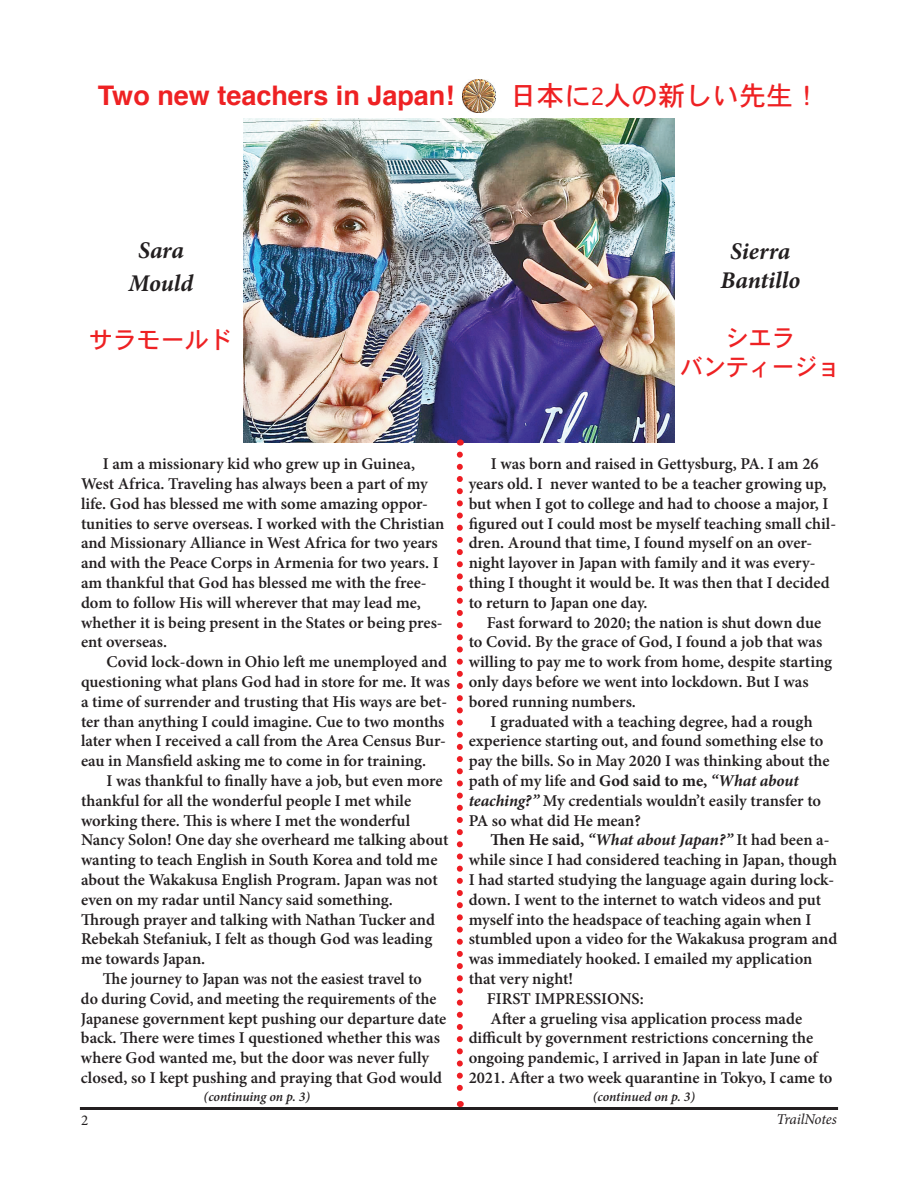
<style>
.page{position:relative;width:918px;height:1188px;background:#fff}
.page>*{position:absolute;margin:0;border:0;box-sizing:border-box;transform-origin:0 0}
.t1{font:700 27px "Helvetica";color:#ee2123}
.t2{font:27px "Osaka Mono";color:#ee2123}
.t3{font:italic 700 24px/32.4px "Minion Pro";color:#231f20;text-align:center}
.t4{font:24px/28.8px "Osaka Mono";color:#ee2123;text-align:center}
.t5{font:600 16.5px "Minion Pro";color:#231f20}
.t6{font:italic 700 16.5px "Minion Pro";letter-spacing:-.01em;color:#231f20}
.t7{font:italic 15px "Minion Pro";letter-spacing:-.01em;color:#231f20}
.t8{font:15px "Minion Pro";color:#231f20}
.t9{font:italic 600 13.5px "Minion Pro";letter-spacing:-.005em;color:#231f20}
.s1{font-weight:700}
.s2{font-weight:700;font-style:italic}
.s3{font-style:normal}
.s4{font-weight:600;font-style:normal}
</style>
<div class="page">
<img style="left:243px;top:119px;width:432px;height:324px">
<hr style="left:80px;top:1107px;width:758px;height:3px;background:#231f20">
<svg style="left:457px;top:455px;width:6px;height:652px"></svg>
<img style="left:462px;top:80px;width:33px;height:32px">
<svg style="left:472px;top:83px;width:22px;height:22px"></svg>
<p class="t1" style="left:98px;top:74px;width:358px">Two new teachers in Japan!</p>
<p class="t2" style="left:510px;top:82px;width:312px">日本に2人の新しい先生！</p>
<p class="t3" style="left:128px;top:234px;width:66px">Sara<br>Mould</p>
<p class="t4" style="left:89px;top:326px;width:145px">サラモールド</p>
<p class="t3" style="left:720px;top:237px;width:81px;line-height:28.8px">Sierra<br>Bantillo</p>
<p class="t4" style="left:681px;top:323px;width:161px">シエラ<br>バンティージョ</p>
<p class="t5" style="left:103px;top:453px;width:314px">I am a missionary kid who grew up in Guinea,</p>
<p class="t5" style="left:81px;top:472px;width:348px">West Africa. Traveling has always been a part of my</p>
<p class="t5" style="left:81px;top:492px;width:348px">life. God has blessed me with some amazing oppor-</p>
<p class="t5" style="left:81px;top:512px;width:365px">tunities to serve overseas. I worked with the Christian</p>
<p class="t5" style="left:81px;top:532px;width:358px">and Missionary Alliance in West Africa for two years</p>
<p class="t5" style="left:81px;top:552px;width:359px">and with the Peace Corps in Armenia for two years. I</p>
<p class="t5" style="left:81px;top:571px;width:347px">am thankful that God has blessed me with the free-</p>
<p class="t5" style="left:81px;top:591px;width:341px">dom to follow His will wherever that may lead me,</p>
<p class="t5" style="left:81px;top:611px;width:363px">whether it is being present in the States or being pres-</p>
<p class="t5" style="left:81px;top:631px;width:88px">ent overseas.</p>
<p class="t5" style="left:107px;top:651px;width:342px">Covid lock-down in Ohio left me unemployed and</p>
<p class="t5" style="left:81px;top:670px;width:370px">questioning what plans God had in store for me. It was</p>
<p class="t5" style="left:81px;top:690px;width:368px">a time of surrender and trusting that His ways are bet-</p>
<p class="t5" style="left:81px;top:710px;width:365px">ter than anything I could imagine. Cue to two months</p>
<p class="t5" style="left:81px;top:730px;width:366px">later when I received a call from the Area Census Bur-</p>
<p class="t5" style="left:81px;top:750px;width:347px">eau in Mansfield asking me to come in for training.</p>
<p class="t5" style="left:107px;top:769px;width:338px">I was thankful to finally have a job, but even more</p>
<p class="t5" style="left:81px;top:789px;width:332px">thankful for all the wonderful people I met while</p>
<p class="t5" style="left:81px;top:809px;width:331px">working there. This is where I met the wonderful</p>
<p class="t5" style="left:81px;top:829px;width:369px">Nancy Solon! One day she overheard me talking about</p>
<p class="t5" style="left:81px;top:849px;width:358px">wanting to teach English in South Korea and told me</p>
<p class="t5" style="left:81px;top:868px;width:358px">about the Wakakusa English Program. Japan was not</p>
<p class="t5" style="left:81px;top:888px;width:313px">even on my radar until Nancy said something.</p>
<p class="t5" style="left:81px;top:908px;width:356px">Through prayer and talking with Nathan Tucker and</p>
<p class="t5" style="left:81px;top:928px;width:353px">Rebekah Stefaniuk, I felt as though God was leading</p>
<p class="t5" style="left:81px;top:948px;width:126px">me towards Japan.</p>
<p class="t5" style="left:103px;top:967px;width:320px">The journey to Japan was not the easiest travel to</p>
<p class="t5" style="left:81px;top:987px;width:357px">do during Covid, and meeting the requirements of the</p>
<p class="t5" style="left:81px;top:1007px;width:367px">Japanese government kept pushing our departure date</p>
<p class="t5" style="left:81px;top:1027px;width:360px">back. There were times I questioned whether this was</p>
<p class="t5" style="left:81px;top:1047px;width:350px">where God wanted me, but the door was never fully</p>
<p class="t5" style="left:81px;top:1066px;width:363px">closed, so I kept pushing and praying that God would</p>
<p class="t9" style="left:204px;top:1088px;width:108px">(continuing on p. 3)</p>
<p class="t5" style="left:491px;top:453px;width:329px">I was born and raised in Gettysburg, PA. I am 26</p>
<p class="t5" style="left:469px;top:472px;width:359px">years old. I never wanted to be a teacher growing up,</p>
<p class="t5" style="left:469px;top:492px;width:361px">but when I got to college and had to choose a major, I</p>
<p class="t5" style="left:469px;top:512px;width:369px">figured out I could most be myself teaching small chil-</p>
<p class="t5" style="left:469px;top:532px;width:345px">dren. Around that time, I found myself on an over-</p>
<p class="t5" style="left:469px;top:552px;width:348px">night layover in Japan with family and it was every-</p>
<p class="t5" style="left:469px;top:571px;width:363px">thing I thought it would be. It was then that I decided</p>
<p class="t5" style="left:469px;top:591px;width:180px">to return to Japan one day.</p>
<p class="t5" style="left:487px;top:611px;width:336px">Fast forward to 2020; the nation is shut down due</p>
<p class="t5" style="left:469px;top:631px;width:355px">to Covid. By the grace of God, I found a job that was</p>
<p class="t5" style="left:469px;top:651px;width:365px">willing to pay me to work from home, despite starting</p>
<p class="t5" style="left:469px;top:670px;width:341px">only days before we went into lockdown. But I was</p>
<p class="t5" style="left:469px;top:690px;width:169px">bored running numbers.</p>
<p class="t5" style="left:491px;top:710px;width:324px">I graduated with a teaching degree, had a rough</p>
<p class="t5" style="left:469px;top:730px;width:356px">experience starting out, and found something else to</p>
<p class="t5" style="left:469px;top:750px;width:363px">pay the bills. So in May 2020 I was thinking about the</p>
<p class="t5" style="left:469px;top:769px;width:332px">path of my life and <span class="s1">God said to me,</span> <span class="s2">“What about</span></p>
<p class="t5" style="left:469px;top:789px;width:354px"><span class="s2">teaching?”</span> My credentials wouldn’t easily transfer to</p>
<p class="t5" style="left:469px;top:809px;width:174px">PA so what did He mean?</p>
<p class="t6" style="left:491px;top:828px;width:340px"><span class="s3">Then He said,</span> “What about Japan?” <span class="s4">It had been a-</span></p>
<p class="t5" style="left:469px;top:849px;width:370px">while since I had considered teaching in Japan, though</p>
<p class="t5" style="left:469px;top:868px;width:367px">I had started studying the language again during lock-</p>
<p class="t5" style="left:469px;top:888px;width:354px">down. I went to the internet to watch videos and put</p>
<p class="t5" style="left:469px;top:908px;width:344px">myself into the headspace of teaching again when I</p>
<p class="t5" style="left:469px;top:928px;width:370px">stumbled upon a video for the Wakakusa program and</p>
<p class="t5" style="left:469px;top:948px;width:345px">was immediately hooked. I emailed my application</p>
<p class="t5" style="left:469px;top:967px;width:106px">that very night!</p>
<p class="t5" style="left:487px;top:987px;width:158px">FIRST IMPRESSIONS:</p>
<p class="t5" style="left:491px;top:1007px;width:313px">After a grueling visa application process made</p>
<p class="t5" style="left:469px;top:1027px;width:346px">difficult by government restrictions concerning the</p>
<p class="t5" style="left:469px;top:1047px;width:351px">ongoing pandemic, I arrived in Japan in late June of</p>
<p class="t5" style="left:469px;top:1066px;width:365px">2021. After a two week quarantine in Tokyo, I came to</p>
<p class="t9" style="left:593px;top:1088px;width:104px">(continued on p. 3)</p>
<p class="t8" style="left:81px;top:1111px;width:9px">2</p>
<p class="t7" style="left:777px;top:1109px;width:62px">TrailNotes</p>
</div>
